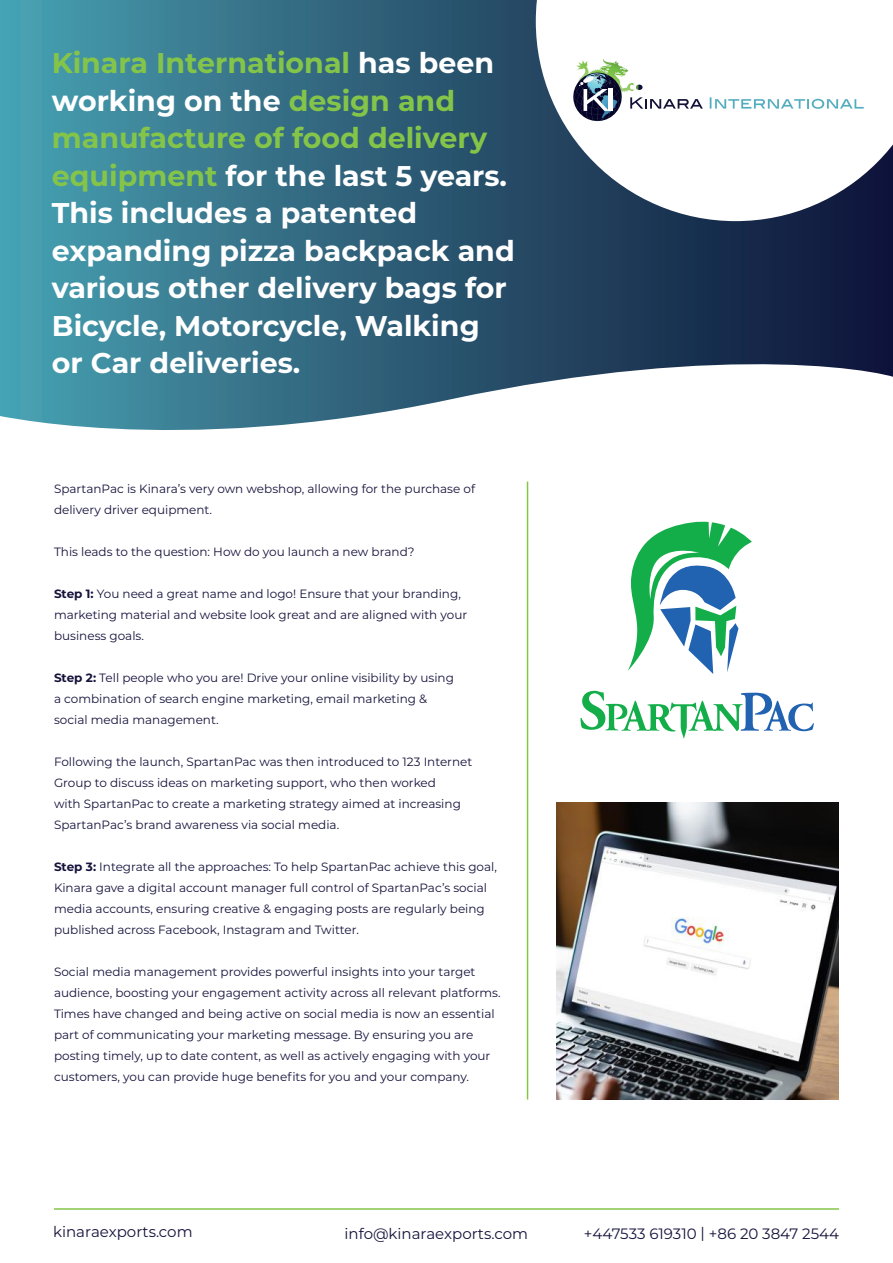
<style>
.page{position:relative;width:893px;height:1263px;background:#fff}
.page>*{position:absolute;margin:0;border:0;box-sizing:border-box;transform-origin:0 0}
.t1{font:700 28.5px/37.5px "Montserrat";color:#fff}
.t2{font:15px "Montserrat";color:#15123b}
.t3{font:12px/21px "Montserrat";color:#15123b}
.s1{color:#84c549}
.s2{font-weight:700}
</style>
<div class="page">
<div style="left:0;top:0;width:893px;height:493px;background:linear-gradient(to right,#489eae,#0c1034)"></div>
<svg style="left:0;top:340px;width:893px;height:178px"></svg>
<hr style="left:54px;top:1208px;width:785px;height:2px;background:#84c549">
<hr style="left:527px;top:482px;width:1px;height:617px;background:#84c549">
<svg style="left:536px;top:0;width:357px;height:221px"></svg>
<svg style="left:572px;top:58px;width:131px;height:64px"></svg>
<svg style="left:710px;top:97px;width:154px;height:12px"></svg>
<img style="left:584px;top:73px;width:28px;height:12px">
<img style="left:556px;top:802px;width:282px;height:297px">
<svg style="left:628px;top:522px;width:124px;height:152px"></svg>
<svg style="left:580px;top:691px;width:234px;height:48px"></svg>
<p class="t1" style="left:52px;top:43px;width:464px"><span class="s1">Kinara International</span> has been working on the <span class="s1">design and manufacture of food delivery equipment</span> for the last 5 years.<br>This includes a patented expanding pizza backpack and various other delivery bags for<br>Bicycle, Motorcycle, Walking or Car deliveries.</p>
<p class="t3" style="left:54px;top:478px;width:423px">SpartanPac is Kinara’s very own webshop, allowing for the purchase of delivery driver equipment.</p>
<p class="t3" style="left:54px;top:541px;width:362px">This leads to the question: How do you launch a new brand?</p>
<p class="t3" style="left:54px;top:583px;width:415px"><span class="s2">Step 1:</span> You need a great name and logo! Ensure that your branding, marketing material and website look great and are aligned with your business goals.</p>
<p class="t3" style="left:54px;top:667px;width:402px"><span class="s2">Step 2:</span> Tell people who you are! Drive your online visibility by using a combination of search engine marketing, email marketing &amp; social media management.</p>
<p class="t3" style="left:54px;top:751px;width:420px">Following the launch, SpartanPac was then introduced to 123 Internet Group to discuss ideas on marketing support, who then worked<br>with SpartanPac to create a marketing strategy aimed at increasing SpartanPac’s brand awareness via social media.</p>
<p class="t3" style="left:54px;top:856px;width:444px"><span class="s2">Step 3:</span> Integrate all the approaches: To help SpartanPac achieve this goal, Kinara gave a digital account manager full control of SpartanPac’s social media accounts, ensuring creative &amp; engaging posts are regularly being published across Facebook, Instagram and Twitter.</p>
<p class="t3" style="left:54px;top:961px;width:448px">Social media management provides powerful insights into your target audience, boosting your engagement activity across all relevant platforms.<br>Times have changed and being active on social media is now an essential part of communicating your marketing message. By ensuring you are posting timely, up to date content, as well as actively engaging with your customers, you can provide huge benefits for you and your company.</p>
<p class="t2" style="left:53px;top:1221px;width:141px">kinaraexports.com</p>
<p class="t2" style="left:345px;top:1223px;width:185px">info@kinaraexports.com</p>
<p class="t2" style="left:584px;top:1223px;width:257px">+447533 619310 | +86 20 3847 2544</p>
</div>
